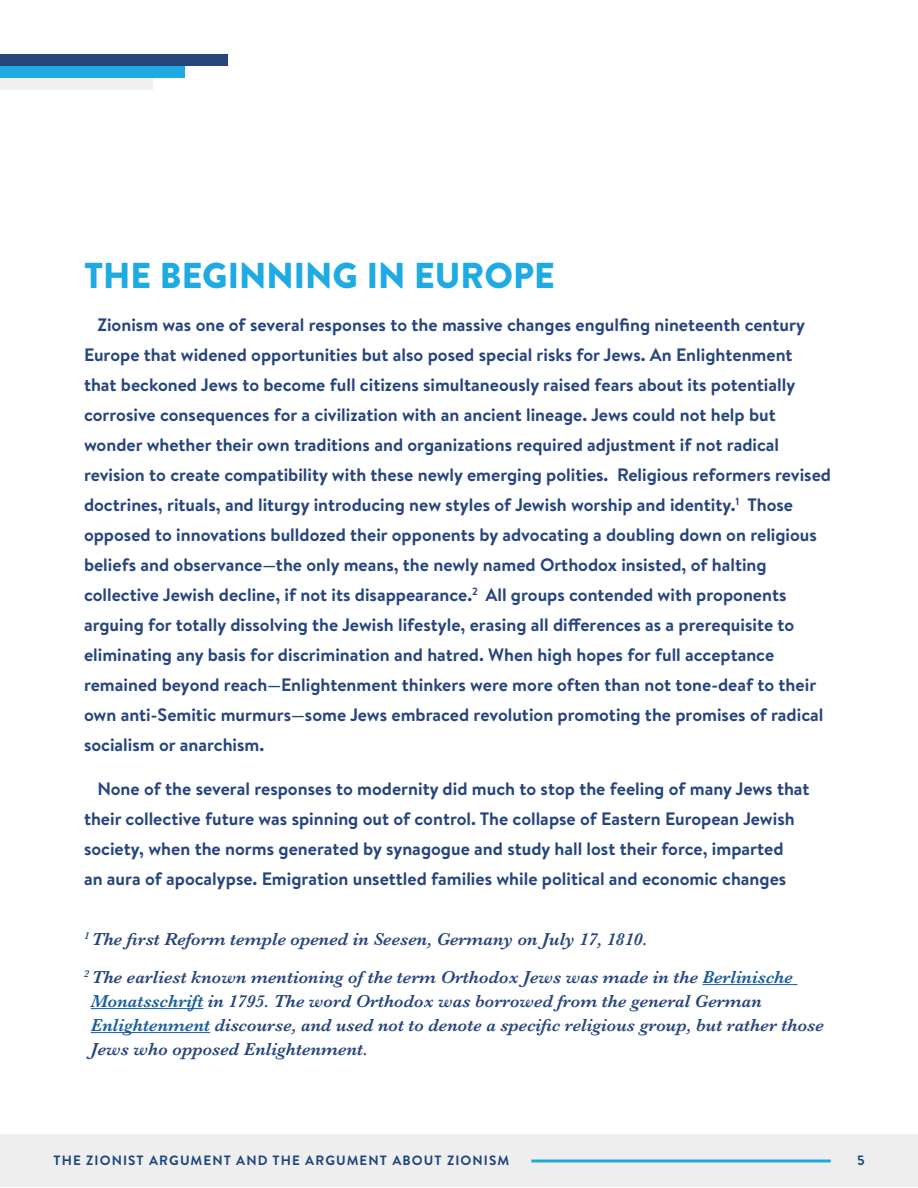
<style>
.page{position:relative;width:918px;height:1188px;background:#fff}
.page>*{position:absolute;margin:0;border:0;box-sizing:border-box;transform-origin:0 0}
.Body_Copy{font:900 36px "Brandon Text";color:#1eaae2}
.Body_Copy-2{font:700 18px/30px "Brandon Text";color:#26457d}
.Body_Copy-3{font:italic 600 18px/24px "Baskerville";color:#26457d}
.t1{font:700 13.5px "Brandon Text";letter-spacing:.08em;color:#1c447d}
.s1{color:#175d9e}
</style>
<div class="page">
<div style="left:0;top:1135px;width:918px;height:52px;background:#eee"></div>
<div style="left:0;top:54px;width:227px;height:12px;background:#26457d"></div>
<div style="left:0;top:66px;width:185px;height:12px;background:#1eaae2"></div>
<div style="left:0;top:78px;width:152px;height:12px;background:#eff0f0"></div>
<hr style="left:531px;top:1160px;width:300px;height:2px;background:#1fa9e1">
<hr style="left:703px;top:984px;width:95px;height:1px;background:#175d9e">
<hr style="left:91px;top:1008px;width:112px;height:1px;background:#175d9e">
<hr style="left:91px;top:1032px;width:119px;height:1px;background:#175d9e">
<p class="Body_Copy" style="left:84px;top:250px;width:472px">THE BEGINNING IN EUROPE</p>
<p class="Body_Copy-2" style="left:84px;top:310px;width:749px;text-indent:14px">Zionism was one of several responses to the massive changes engulfing nineteenth century Europe that widened opportunities but also posed special risks for Jews. An Enlightenment<br>that beckoned Jews to become full citizens simultaneously raised fears about its potentially corrosive consequences for a civilization with an ancient lineage. Jews could not help but wonder whether their own traditions and organizations required adjustment if not radical revision to create compatibility with these newly emerging polities. Religious reformers revised doctrines, rituals, and liturgy introducing new styles of Jewish worship and identity.<sup>1</sup> Those opposed to innovations bulldozed their opponents by advocating a doubling down on religious beliefs and observance—the only means, the newly named Orthodox insisted, of halting collective Jewish decline, if not its disappearance.<sup>2</sup> All groups contended with proponents arguing for totally dissolving the Jewish lifestyle, erasing all differences as a prerequisite to eliminating any basis for discrimination and hatred. When high hopes for full acceptance remained beyond reach—Enlightenment thinkers were more often than not tone-deaf to their own anti-Semitic murmurs—some Jews embraced revolution promoting the promises of radical socialism or anarchism.</p>
<p class="Body_Copy-2" style="left:84px;top:773px;width:727px;text-indent:14px">None of the several responses to modernity did much to stop the feeling of many Jews that their collective future was spinning out of control. The collapse of Eastern European Jewish society, when the norms generated by synagogue and study hall lost their force, imparted<br>an aura of apocalypse. Emigration unsettled families while political and economic changes</p>
<p class="Body_Copy-3" style="left:84px;top:928px;width:565px"><sup>1</sup> The first Reform temple opened in Seesen, Germany on July 17, 1810.</p>
<p class="Body_Copy-3" style="left:91px;top:965px;width:735px;text-indent:-7px"><sup>2</sup> The earliest known mentioning of the term Orthodox Jews was made in the <span class="s1">Berlinische Monatsschrift</span> in 1795. The word Orthodox was borrowed from the general German <span class="s1">Enlightenment</span> discourse, and used not to denote a specific religious group, but rather those Jews who opposed Enlightenment.</p>
<p class="t1" style="left:54px;top:1151px;width:457px">THE ZIONIST ARGUMENT AND THE ARGUMENT ABOUT ZIONISM</p>
<p class="t1" style="left:857px;top:1151px;width:9px">5</p>
</div>
